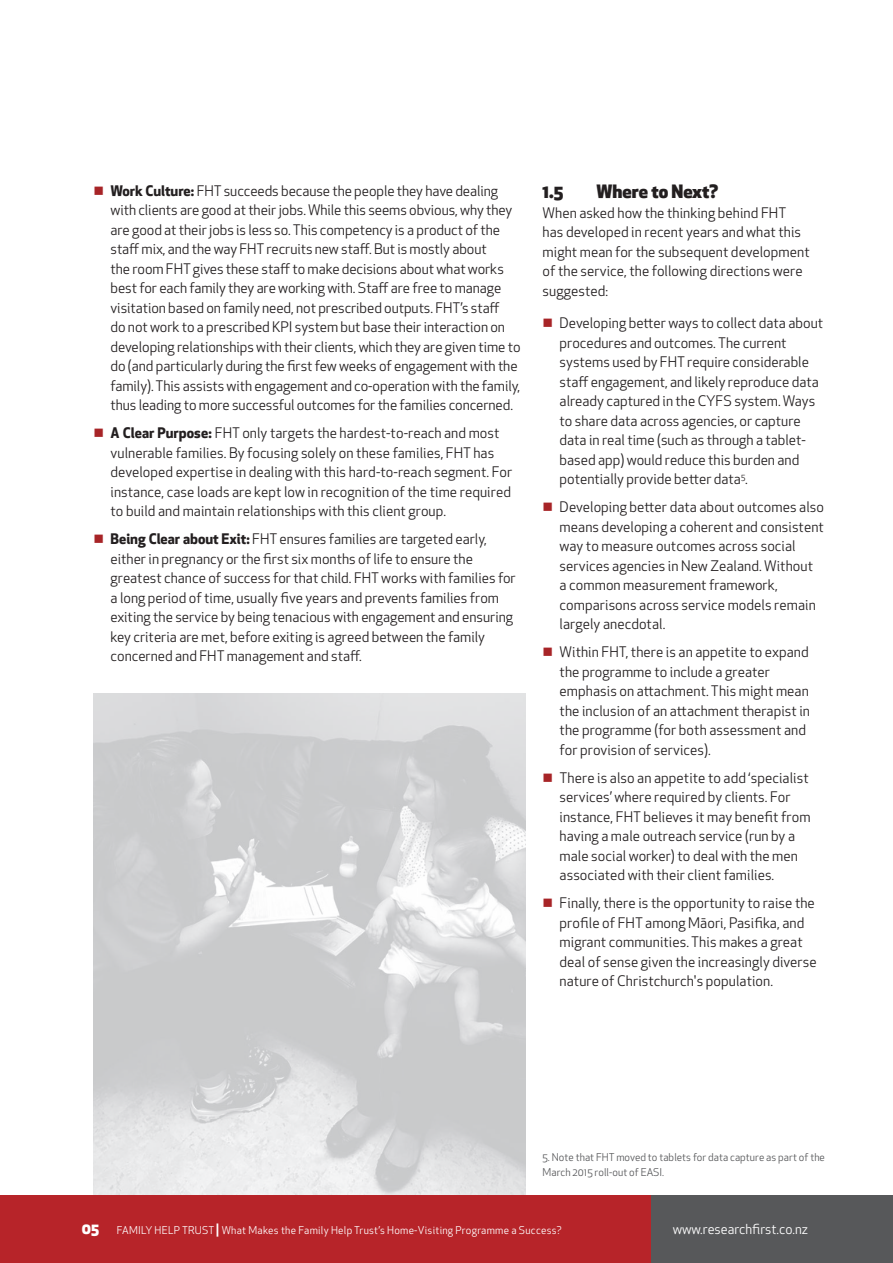
<style>
.page{position:relative;width:893px;height:1263px;background:#fff}
.page>*{position:absolute;margin:0;border:0;box-sizing:border-box;transform-origin:0 0}
.Body_header{font:800 18px "Apex New";color:#231f20}
.Body_copy{font:14.25px/19.5px "Apex New";color:#231f20}
.t1{font:13.5px "Apex New";color:#fff}
.t2{font:10.5px "Apex New";letter-spacing:.025em;color:#fff}
.Footnote{font:10.5px/15px "Apex New";letter-spacing:.005em;color:#57585a}
.s1{color:#a72427}
.s2{font-weight:700}
.s3{font-weight:800;font-size:15px}
.s4{font-weight:700;font-size:13.2px}
</style>
<div class="page">
<div style="left:0;top:1195px;width:652px;height:68px;background:#b72429"></div>
<div style="left:652px;top:1195px;width:241px;height:68px;background:#57585a"></div>
<img style="left:94px;top:693px;width:432px;height:502px">
<p class="Body_copy" style="left:111px;top:181px;width:412px;text-indent:-17px"><span class="s1">■</span> <span class="s2">Work Culture:</span> FHT succeeds because the people they have dealing with clients are good at their jobs. While this seems obvious, why they are good at their jobs is less so. This competency is a product of the staff mix, and the way FHT recruits new staff. But is mostly about<br>the room FHT gives these staff to make decisions about what works best for each family they are working with. Staff are free to manage visitation based on family need, not prescribed outputs. FHT’s staff<br>do not work to a prescribed KPI system but base their interaction on developing relationships with their clients, which they are given time to do (and particularly during the first few weeks of engagement with the family). This assists with engagement and co-operation with the family, thus leading to more successful outcomes for the families concerned.</p>
<p class="Body_copy" style="left:111px;top:423px;width:403px;text-indent:-17px"><span class="s1">■</span> <span class="s2">A Clear Purpose:</span> FHT only targets the hardest-to-reach and most vulnerable families. By focusing solely on these families, FHT has developed expertise in dealing with this hard-to-reach segment. For instance, case loads are kept low in recognition of the time required to build and maintain relationships with this client group.</p>
<p class="Body_copy" style="left:111px;top:529px;width:407px;text-indent:-17px"><span class="s1">■</span> <span class="s2">Being Clear about Exit:</span> FHT ensures families are targeted early, either in pregnancy or the first six months of life to ensure the greatest chance of success for that child. FHT works with families for a long period of time, usually five years and prevents families from exiting the service by being tenacious with engagement and ensuring key criteria are met, before exiting is agreed between the family concerned and FHT management and staff.</p>
<p class="Body_header" style="left:543px;top:179px;width:23px">1.5</p>
<p class="Body_header" style="left:597px;top:179px;width:123px">Where to Next?</p>
<p class="Body_copy" style="left:543px;top:203px;width:269px">When asked how the thinking behind FHT has developed in recent years and what this might mean for the subsequent development of the service, the following directions were suggested:</p>
<p class="Body_copy" style="left:560px;top:313px;width:265px;text-indent:-17px"><span class="s1">■</span> Developing better ways to collect data about procedures and outcomes. The current systems used by FHT require considerable staff engagement, and likely reproduce data already captured in the CYFS system. Ways to share data across agencies, or capture data in real time (such as through a tablet&shy;based app) would reduce this burden and potentially provide better data<sup>5</sup>.</p>
<p class="Body_copy" style="left:560px;top:497px;width:266px;text-indent:-17px"><span class="s1">■</span> Developing better data about outcomes also means developing a coherent and consistent way to measure outcomes across social services agencies in New Zealand. Without<br>a common measurement framework, comparisons across service models remain largely anecdotal.</p>
<p class="Body_copy" style="left:560px;top:642px;width:252px;text-indent:-17px"><span class="s1">■</span> Within FHT, there is an appetite to expand the programme to include a greater emphasis on attachment. This might mean the inclusion of an attachment therapist in the programme (for both assessment and for provision of services).</p>
<p class="Body_copy" style="left:560px;top:768px;width:252px;text-indent:-17px"><span class="s1">■</span> There is also an appetite to add ‘specialist services’ where required by clients. For instance, FHT believes it may benefit from having a male outreach service (run by a male social worker) to deal with the men associated with their client families.</p>
<p class="Body_copy" style="left:560px;top:893px;width:259px;text-indent:-17px"><span class="s1">■</span> Finally, there is the opportunity to raise the profile of FHT among Māori, Pasifika, and migrant communities. This makes a great deal of sense given the increasingly diverse nature of Christchurch's population.</p>
<p class="Footnote" style="left:543px;top:1150px;width:284px">5. Note that FHT moved to tablets for data capture as part of the<br>March 2015 roll-out of EASI.</p>
<p class="t2" style="left:82px;top:1223px;width:481px"><span class="s3">05</span> FAMILY HELP TRUST <span class="s4">|</span> What Makes the Family Help Trust’s Home-Visiting Programme a Success?</p>
<p class="t1" style="left:673px;top:1220px;width:137px">www.researchfirst.co.nz</p>
</div>
